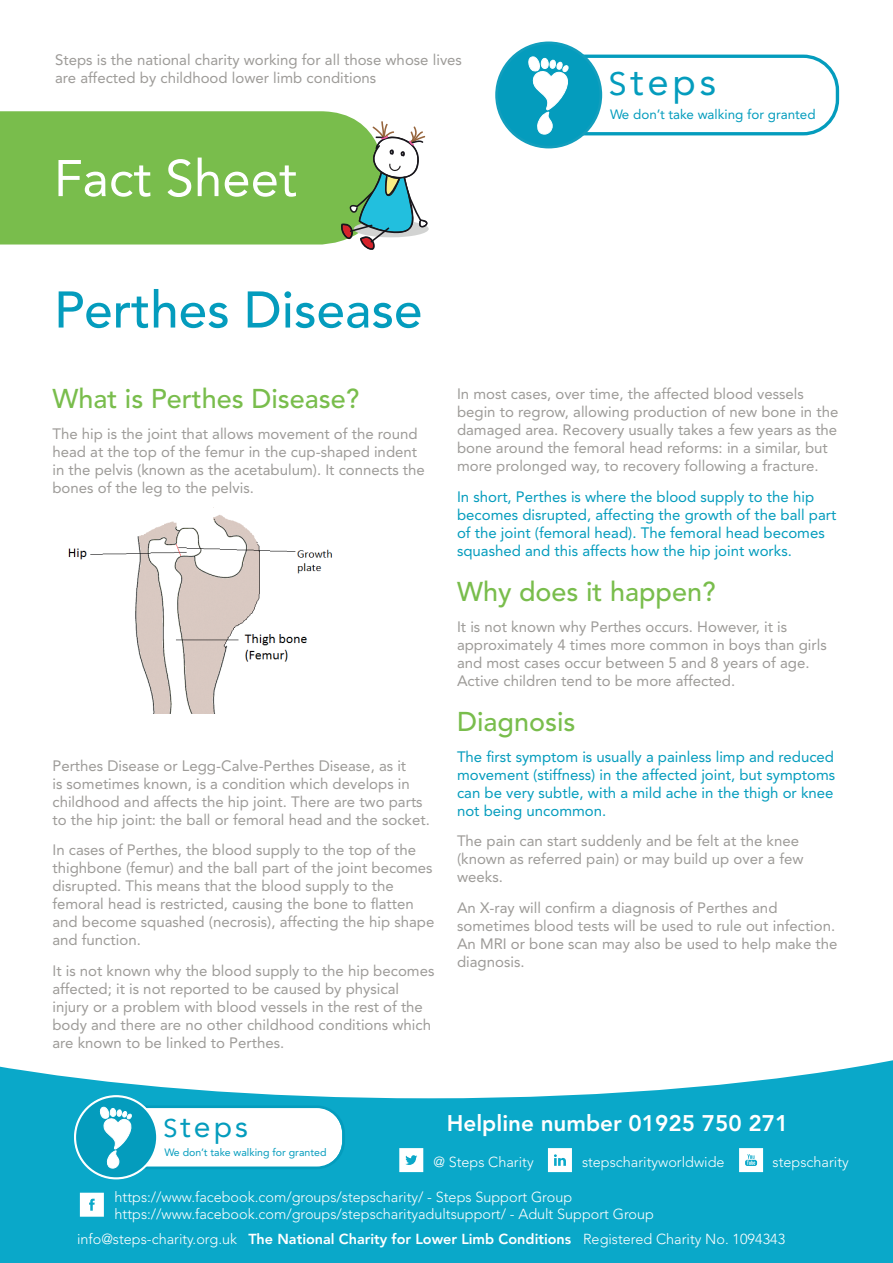
<style>
.page{position:relative;width:893px;height:1263px;background:#fff}
.page>*{position:absolute;margin:0;border:0;box-sizing:border-box;transform-origin:0 0}
.t1{font:500 51px "Avenir";color:#049cbd}
.t2{font:51px "Avenir";color:#fff}
.t3{font:38.4px "Avenir";color:#049cbd}
.t4{font:30.3px "Avenir";color:#049cbd}
.t5{font:500 27px "Avenir";color:#79bd4c}
.t6{font:800 22.5px "Avenir";color:#fff}
.t7{font:15px/18px "Avenir";color:#9d9b98}
.t8{font:15px/18px "Avenir";color:#049cbd}
.t9{font:300 14.4px/17.4px "Avenir";color:#fff}
.t10{font:13.5px "Avenir";color:#049cbd}
.t11{font:10.65px "Avenir";color:#049cbd}
.s1{font-size:32.25px}
.s2{font-size:25.35px}
.s3{font-weight:800}
</style>
<div class="page">
<div style="left:510px;top:55px;width:329px;height:80px;border:3px solid #049cbd;border-radius:34px"></div>
<div style="left:497px;top:43px;width:104px;height:104px;background:#049cbd;border-radius:50%"></div>
<div style="left:495px;top:42px;width:107px;height:106px;border:3px solid #119ebd;border-radius:50%"></div>
<svg style="left:528px;top:56px;width:41px;height:78px"></svg>
<div style="left:0;top:111px;width:357px;height:133px;background:#79bd4c"></div>
<svg style="left:340px;top:121px;width:88px;height:129px"></svg>
<img style="left:68px;top:507px;width:264px;height:206px">
<svg style="left:0;top:1060px;width:893px;height:203px;background:#2fb5d1"></svg>
<div style="left:86px;top:1107px;width:256px;height:61px;background:#fff;border-radius:27px"></div>
<div style="left:86px;top:1105px;width:259px;height:64px;border:3px solid #049cbd;border-radius:27px"></div>
<div style="left:75px;top:1096px;width:82px;height:82px;background:#049cbd;border-radius:50%"></div>
<div style="left:74px;top:1095px;width:84px;height:84px;border:2px solid #fff;border-radius:50%"></div>
<svg style="left:99px;top:1107px;width:33px;height:61px"></svg>
<svg style="left:80px;top:1193px;width:24px;height:24px"></svg>
<svg style="left:399px;top:1148px;width:24px;height:24px"></svg>
<svg style="left:548px;top:1148px;width:24px;height:24px"></svg>
<svg style="left:739px;top:1148px;width:24px;height:24px"></svg>
<p class="t7" style="left:55px;top:51px;width:408px">Steps is the national charity working for all those whose lives are affected by childhood lower limb conditions</p>
<h1 class="t2" style="left:54px;top:149px;width:244px">Fact Sheet</h1>
<h1 class="t1" style="left:54px;top:280px;width:370px">Perthes Disease</h1>
<h2 class="t3" style="left:609px;top:51px;width:109px"><span class="s1">S</span>teps</h2>
<p class="t10" style="left:610px;top:103px;width:207px">We don’t take walking for granted</p>
<h3 class="t5" style="left:52px;top:383px;width:308px">What is Perthes Disease?</h3>
<p class="t7" style="left:52px;top:425px;width:374px">The hip is the joint that allows movement of the round head at the top of the femur in the cup-shaped indent in the pelvis (known as the acetabulum). It connects the bones of the leg to the pelvis.</p>
<p class="t7" style="left:52px;top:756px;width:379px">Perthes Disease or Legg-Calve-Perthes Disease, as it<br>is sometimes known, is a condition which develops in childhood and affects the hip joint. There are two parts to the hip joint: the ball or femoral head and the socket.</p>
<p class="t7" style="left:52px;top:841px;width:383px">In cases of Perthes, the blood supply to the top of the thighbone (femur) and the ball part of the joint becomes disrupted. This means that the blood supply to the femoral head is restricted, causing the bone to flatten and become squashed (necrosis), affecting the hip shape and function.</p>
<p class="t7" style="left:52px;top:962px;width:383px">It is not known why the blood supply to the hip becomes affected; it is not reported to be caused by physical injury or a problem with blood vessels in the rest of the body and there are no other childhood conditions which are known to be linked to Perthes.</p>
<p class="t7" style="left:457px;top:385px;width:383px">In most cases, over time, the affected blood vessels begin to regrow, allowing production of new bone in the damaged area. Recovery usually takes a few years as the bone around the femoral head reforms: in a similar, but more prolonged way, to recovery following a fracture.</p>
<p class="t8" style="left:457px;top:488px;width:381px">In short, Perthes is where the blood supply to the hip becomes disrupted, affecting the growth of the ball part of the joint (femoral head). The femoral head becomes squashed and this affects how the hip joint works.</p>
<h3 class="t5" style="left:457px;top:576px;width:260px">Why does it happen?</h3>
<p class="t7" style="left:457px;top:618px;width:371px">It is not known why Perthes occurs. However, it is approximately 4 times more common in boys than girls and most cases occur between 5 and 8 years of age.<br>Active children tend to be more affected.</p>
<h3 class="t5" style="left:457px;top:706px;width:120px">Diagnosis</h3>
<p class="t8" style="left:457px;top:747px;width:380px;text-align:justify">The first symptom is usually a painless limp and reduced movement (stiffness) in the affected joint, but symptoms can be very subtle, with a mild ache in the thigh or knee not being uncommon.</p>
<p class="t7" style="left:457px;top:832px;width:348px">The pain can start suddenly and be felt at the knee (known as referred pain) or may build up over a few weeks.</p>
<p class="t7" style="left:457px;top:899px;width:382px">An X-ray will confirm a diagnosis of Perthes and sometimes blood tests will be used to rule out infection.<br>An MRI or bone scan may also be used to help make the diagnosis.</p>
<h3 class="t4" style="left:164px;top:1102px;width:86px"><span class="s2">S</span>teps</h3>
<h3 class="t6" style="left:447px;top:1110px;width:343px">Helpline number 01925 750 271</h3>
<p class="t11" style="left:165px;top:1144px;width:163px">We don’t take walking for granted</p>
<p class="t9" style="left:433px;top:1153px;width:102px">@ Steps Charity</p>
<p class="t9" style="left:582px;top:1153px;width:144px">stepscharityworldwide</p>
<p class="t9" style="left:773px;top:1153px;width:78px">stepscharity</p>
<p class="t9" style="left:115px;top:1188px;width:541px">https://www.facebook.com/groups/stepscharity/ - Steps Support Group https://www.facebook.com/groups/stepscharityadultsupport/ - Adult Support Group</p>
<p class="t9" style="left:77px;top:1230px;width:710px">info@steps-charity.org.uk <span class="s3">The National Charity for Lower Limb Conditions</span> Registered Charity No. 1094343</p>
</div>
